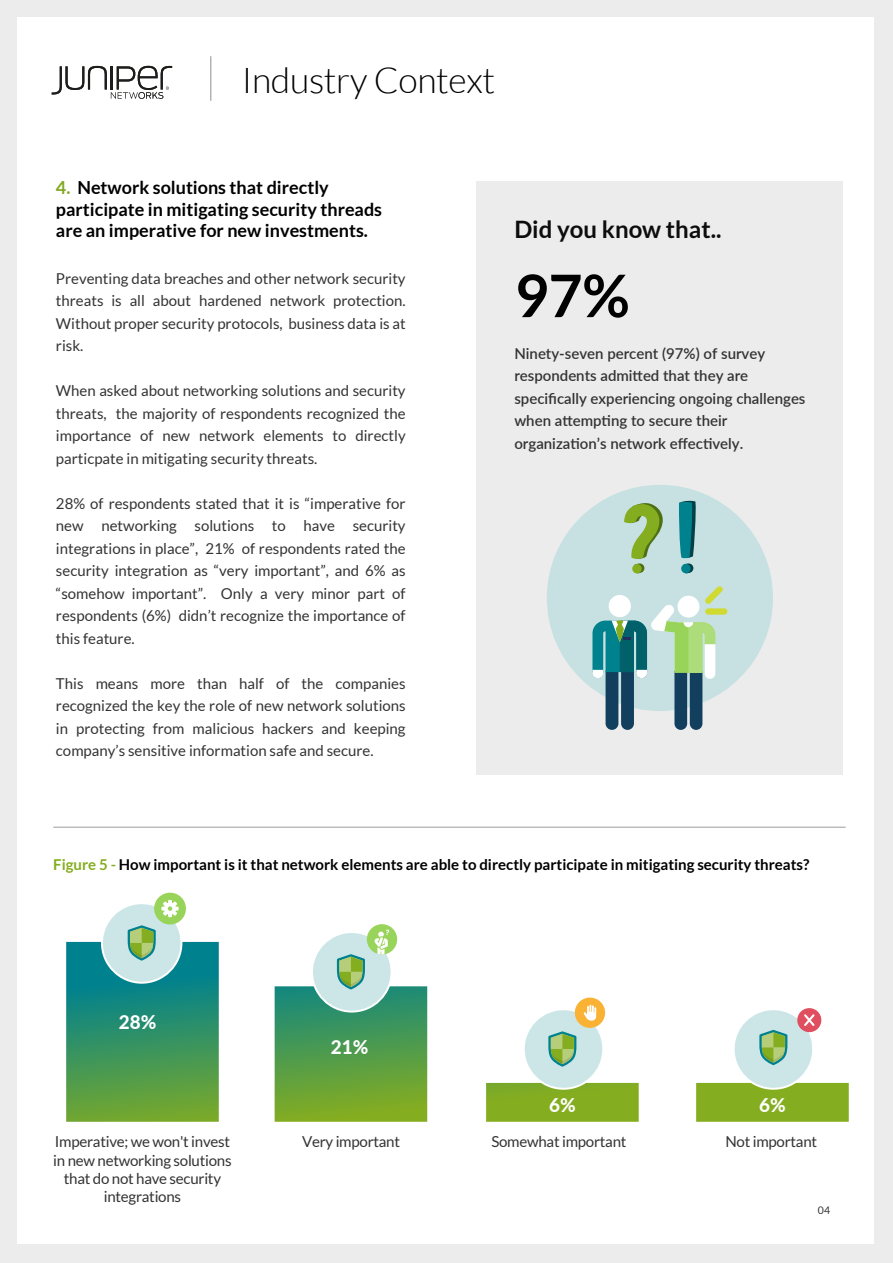
<style>
.page{position:relative;width:893px;height:1263px;background:#ececec}
.page>*{position:absolute;margin:0;border:0;box-sizing:border-box;transform-origin:0 0}
.t1{font:700 58.65px "Lato";color:#000}
.t2{font:300 35.55px "Lato";letter-spacing:-.01em;color:#000}
.t3{font:700 24px "Lato";color:#0d0d0d}
.t4{font:800 18.9px "Lato";color:#fff}
.t5{font:700 18px/21.6px "Lato";color:#000}
.t6{font:15.15px/18.1px "Lato";letter-spacing:-.015em;color:#333;text-align:center}
.t7{font:15px/22.5px "Lato";color:#333;text-align:justify}
.t8{font:600 15px/22.5px "Lato";color:#333}
.t9{font:700 15px "Lato";color:#000}
.t10{font:10.5px "Lato";color:#333}
.s1{color:#80a820}
.s2{color:#85ad20}
</style>
<div class="page">
<div style="left:17px;top:17px;width:857px;height:1227px;background:#fff"></div>
<hr style="left:53px;top:827px;width:793px;height:1px;background:#9d9d9c">
<svg style="left:486px;top:1083px;width:153px;height:39px;background:#83ad23"></svg>
<svg style="left:523px;top:1008px;width:81px;height:82px"></svg>
<div style="left:696px;top:1083px;width:153px;height:39px;background:#84ad20"></div>
<div style="left:103px;top:904px;width:77px;height:78px;background:#cce6e8;border-radius:50%"></div>
<div style="left:154px;top:893px;width:32px;height:31px;background:#98d35a;border-radius:50%"></div>
<svg style="left:161px;top:900px;width:18px;height:17px"></svg>
<div style="left:367px;top:924px;width:30px;height:30px;background:#98d35a;border-radius:50%"></div>
<div style="left:525px;top:1010px;width:77px;height:78px;background:#cce6e8;border-radius:50%"></div>
<svg style="left:733px;top:1008px;width:81px;height:82px"></svg>
<div style="left:735px;top:1010px;width:77px;height:78px;background:#cce6e8;border-radius:50%"></div>
<div style="left:575px;top:997px;width:30px;height:31px;background:#f9b233;border-radius:50%"></div>
<div style="left:797px;top:1008px;width:24px;height:24px;background:#e04f5f;border-radius:50%"></div>
<svg style="left:584px;top:1005px;width:12px;height:16px"></svg>
<svg style="left:804px;top:1014px;width:11px;height:12px"></svg>
<svg style="left:66px;top:924px;width:153px;height:198px;background:#50a178"></svg>
<svg style="left:275px;top:929px;width:152px;height:193px"></svg>
<svg style="left:548px;top:1031px;width:29px;height:36px"></svg>
<svg style="left:759px;top:1029px;width:29px;height:37px"></svg>
<svg style="left:52px;top:66px;width:120px;height:33px"></svg>
<hr style="left:210px;top:56px;width:1px;height:45px;background:#adadad">
<div style="left:477px;top:181px;width:366px;height:593px;background:#ececec"></div>
<div style="left:547px;top:485px;width:226px;height:226px;background:#c7e1e3;border-radius:50%"></div>
<div style="left:705px;top:608px;width:22px;height:7px;background:#d1da30;border-radius:3px"></div>
<svg style="left:592px;top:586px;width:131px;height:144px"></svg>
<svg style="left:624px;top:503px;width:39px;height:70px"></svg>
<svg style="left:679px;top:500px;width:17px;height:74px"></svg>
<h2 class="t2" style="left:242px;top:61px;width:255px">Industry Context</h2>
<p class="t5" style="left:56px;top:177px;width:328px"><span class="s1">4.</span> Network solutions that directly participate in mitigating security threads are an imperative for new investments.</p>
<p class="t7" style="left:56px;top:267px;width:351px">Preventing data breaches and other network security threats is all about hardened network protection.<br>Without proper security protocols, business data is at risk.</p>
<p class="t7" style="left:56px;top:379px;width:351px">When asked about networking solutions and security threats, the majority of respondents recognized the importance of new network elements to directly particpate in mitigating security threats.</p>
<p class="t7" style="left:56px;top:492px;width:351px">28% of respondents stated that it is “imperative for new networking solutions to have security integrations in place”, 21% of respondents rated the security integration as “very important”, and 6% as “somehow important”. Only a very minor part of respondents (6%) didn’t recognize the importance of this feature.</p>
<p class="t7" style="left:56px;top:672px;width:351px">This means more than half of the companies recognized the key the role of new network solutions in protecting from malicious hackers and keeping company’s sensitive information safe and secure.</p>
<h3 class="t3" style="left:514px;top:215px;width:209px">Did you know that..</h3>
<h1 class="t1" style="left:514px;top:262px;width:117px">97%</h1>
<p class="t8" style="left:514px;top:342px;width:293px">Ninety-seven percent (97%) of survey respondents admitted that they are specifically experiencing ongoing challenges when attempting to secure their organization’s network effectively.</p>
<p class="t9" style="left:53px;top:856px;width:758px"><span class="s2">Figure 5 -</span> How important is it that network elements are able to directly participate in mitigating security threats?</p>
<p class="t4" style="left:119px;top:1008px;width:39px">28%</p>
<p class="t4" style="left:331px;top:1033px;width:39px">21%</p>
<p class="t4" style="left:549px;top:1091px;width:28px">6%</p>
<p class="t4" style="left:759px;top:1091px;width:28px">6%</p>
<p class="t6" style="left:55px;top:1133px;width:177px">Imperative; we won't invest</p>
<p class="t6" style="left:302px;top:1133px;width:100px">Very important</p>
<p class="t6" style="left:491px;top:1133px;width:137px">Somewhat important</p>
<p class="t6" style="left:725px;top:1133px;width:93px">Not important</p>
<p class="t6" style="left:53px;top:1151px;width:180px">in new networking solutions that do not have security integrations</p>
<p class="t10" style="left:818px;top:1205px;width:14px">04</p>
</div>
